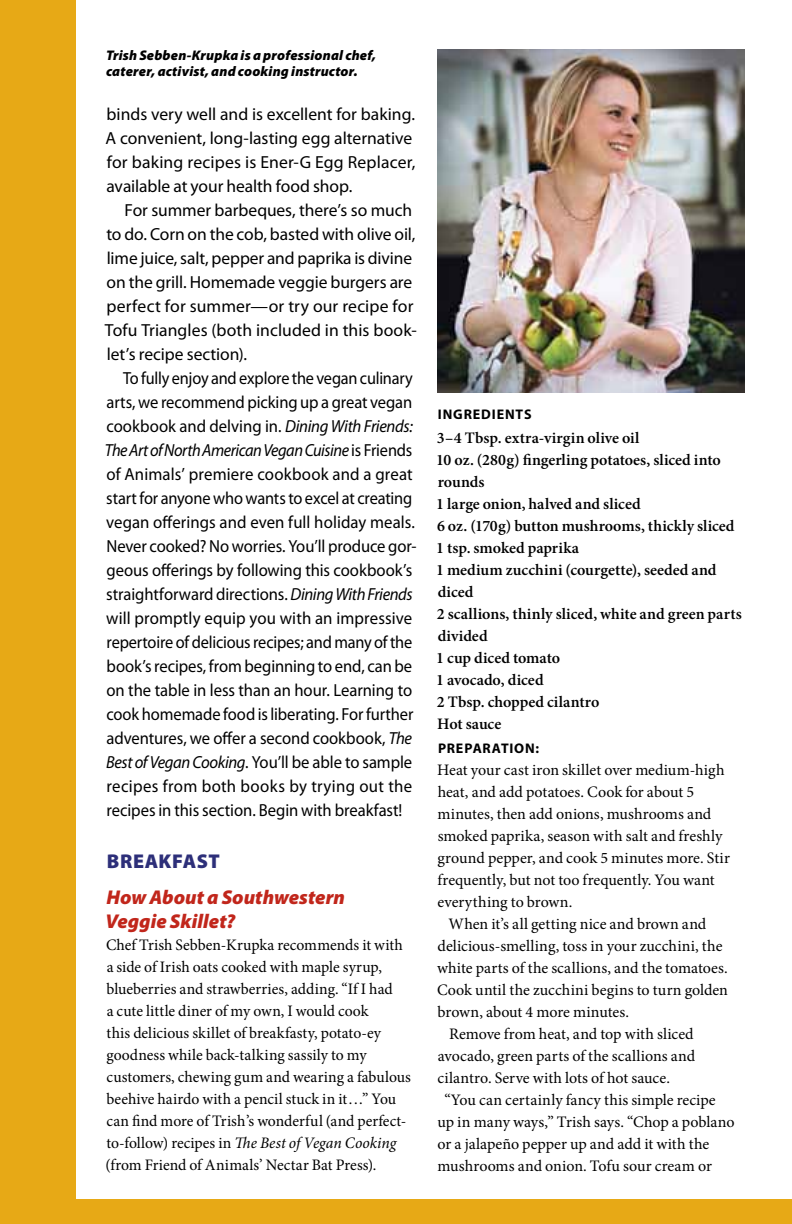
<style>
.page{position:relative;width:792px;height:1224px;background:#fff}
.page>*{position:absolute;margin:0;border:0;box-sizing:border-box;transform-origin:0 0}
.t1{font:italic 900 20px/24px "Myriad Pro";color:#c1261b}
.t2{font:900 20px "Myriad Pro";letter-spacing:.03em;color:#2d2f79}
.t3{font:17.6px/24px "Myriad Pro";letter-spacing:-.005em;color:#000;scale:.93 1}
.t4{font:17.6px/24px "Myriad Pro";letter-spacing:-.005em;color:#000}
.t5{font:16px/22px "Minion Pro";color:#000}
.t6{font:600 16px/22px "Minion Pro";letter-spacing:.005em;color:#000}
.t7{font:italic 900 14px/16px "Myriad Pro";letter-spacing:.01em;color:#000}
.t8{font:700 14px "Myriad Pro";letter-spacing:.065em;color:#000}
.s1{font-style:italic}
</style>
<div class="page">
<div style="left:0;top:0;width:76px;height:1224px;background:#e7a916"></div>
<div style="left:0;top:1199px;width:792px;height:25px;background:#e7a916"></div>
<img style="left:437px;top:49px;width:307px;height:343px">
<p class="t7" style="left:106px;top:47px;width:272px">Trish Sebben-Krupka is a professional chef, caterer, activist, and cooking instructor.</p>
<p class="t4" style="left:106px;top:102px;width:311px">binds very well and is excellent for baking.<br>A convenient, long-lasting egg alternative for baking recipes is Ener-G Egg Replacer, available at your health food shop.</p>
<p class="t4" style="left:105px;top:198px;width:313px;text-indent:20px">For summer barbeques, there’s so much to do. Corn on the cob, basted with olive oil, lime juice, salt, pepper and paprika is divine on the grill. Homemade veggie burgers are perfect for summer—or try our recipe for Tofu Triangles (both included in this book&shy;let’s recipe section).</p>
<p class="t3" style="left:105px;top:366px;width:337px;text-indent:18px">To fully enjoy and explore the vegan culinary arts, we recommend picking up a great vegan cookbook and delving in. <span class="s1">Dining With Friends:<br>The Art of North American Vegan Cuisine</span> is Friends of Animals’ premiere cookbook and a great start for anyone who wants to excel at creating vegan offerings and even full holiday meals.<br>Never cooked? No worries. You’ll produce gor&shy;geous offerings by following this cookbook’s straightforward directions. <span class="s1">Dining With Friends </span>will promptly equip you with an impressive repertoire of delicious recipes; and many of the book’s recipes, from beginning to end, can be on the table in less than an hour. Learning to cook homemade food is liberating. For further adventures, we offer a second cookbook, <span class="s1">The Best of Vegan Cooking</span>. You’ll be able to sample recipes from both books by trying out the recipes in this section. Begin with breakfast!</p>
<p class="t2" style="left:107px;top:848px;width:115px">BREAKFAST</p>
<p class="t1" style="left:105px;top:884px;width:241px">How About a Southwestern<br>Veggie Skillet?</p>
<p class="t5" style="left:106px;top:934px;width:307px">Chef Trish Sebben-Krupka recommends it with a side of Irish oats cooked with maple syrup, blueberries and strawberries, adding. “If I had<br>a cute little diner of my own, I would cook<br>this delicious skillet of breakfasty, potato-ey goodness while back-talking sassily to my customers, chewing gum and wearing a fabulous beehive hairdo with a pencil stuck in it...” You can find more of Trish’s wonderful (and perfect&shy;to-follow) recipes in <span class="s1">The Best of Vegan Cooking </span>(from Friend of Animals’ Nectar Bat Press).</p>
<p class="t8" style="left:438px;top:405px;width:95px">INGREDIENTS</p>
<p class="t6" style="left:436px;top:426px;width:307px">3–4 Tbsp. extra-virgin olive oil<br>10 oz. (280g) fingerling potatoes, sliced into rounds<br>1 large onion, halved and sliced<br>6 oz. (170g) button mushrooms, thickly sliced<br>1 tsp. smoked paprika<br>1 medium zucchini (courgette), seeded and diced<br>2 scallions, thinly sliced, white and green parts divided<br>1 cup diced tomato<br>1 avocado, diced<br>2 Tbsp. chopped cilantro<br>Hot sauce</p>
<p class="t8" style="left:438px;top:739px;width:103px">PREPARATION:</p>
<p class="t5" style="left:437px;top:758px;width:294px">Heat your cast iron skillet over medium-high heat, and add potatoes. Cook for about 5 minutes, then add onions, mushrooms and smoked paprika, season with salt and freshly ground pepper, and cook 5 minutes more. Stir frequently, but not too frequently. You want everything to brown.</p>
<p class="t5" style="left:448px;top:912px;width:260px">When it’s all getting nice and brown and</p>
<p class="t5" style="left:438px;top:934px;width:286px">delicious-smelling, toss in your zucchini, the</p>
<p class="t5" style="left:437px;top:956px;width:292px">white parts of the scallions, and the tomatoes.</p>
<p class="t5" style="left:437px;top:978px;width:292px">Cook until the zucchini begins to turn golden</p>
<p class="t5" style="left:438px;top:1000px;width:193px">brown, about 4 more minutes.</p>
<p class="t5" style="left:449px;top:1022px;width:246px">Remove from heat, and top with sliced</p>
<p class="t5" style="left:438px;top:1044px;width:259px">avocado, green parts of the scallions and</p>
<p class="t5" style="left:438px;top:1066px;width:234px">cilantro. Serve with lots of hot sauce.</p>
<p class="t5" style="left:444px;top:1088px;width:273px">“You can certainly fancy this simple recipe</p>
<p class="t5" style="left:437px;top:1110px;width:299px">up in many ways,” Trish says. “Chop a poblano</p>
<p class="t5" style="left:438px;top:1132px;width:273px">or a jalapeño pepper up and add it with the</p>
<p class="t5" style="left:438px;top:1154px;width:276px">mushrooms and onion. Tofu sour cream or</p>
</div>
